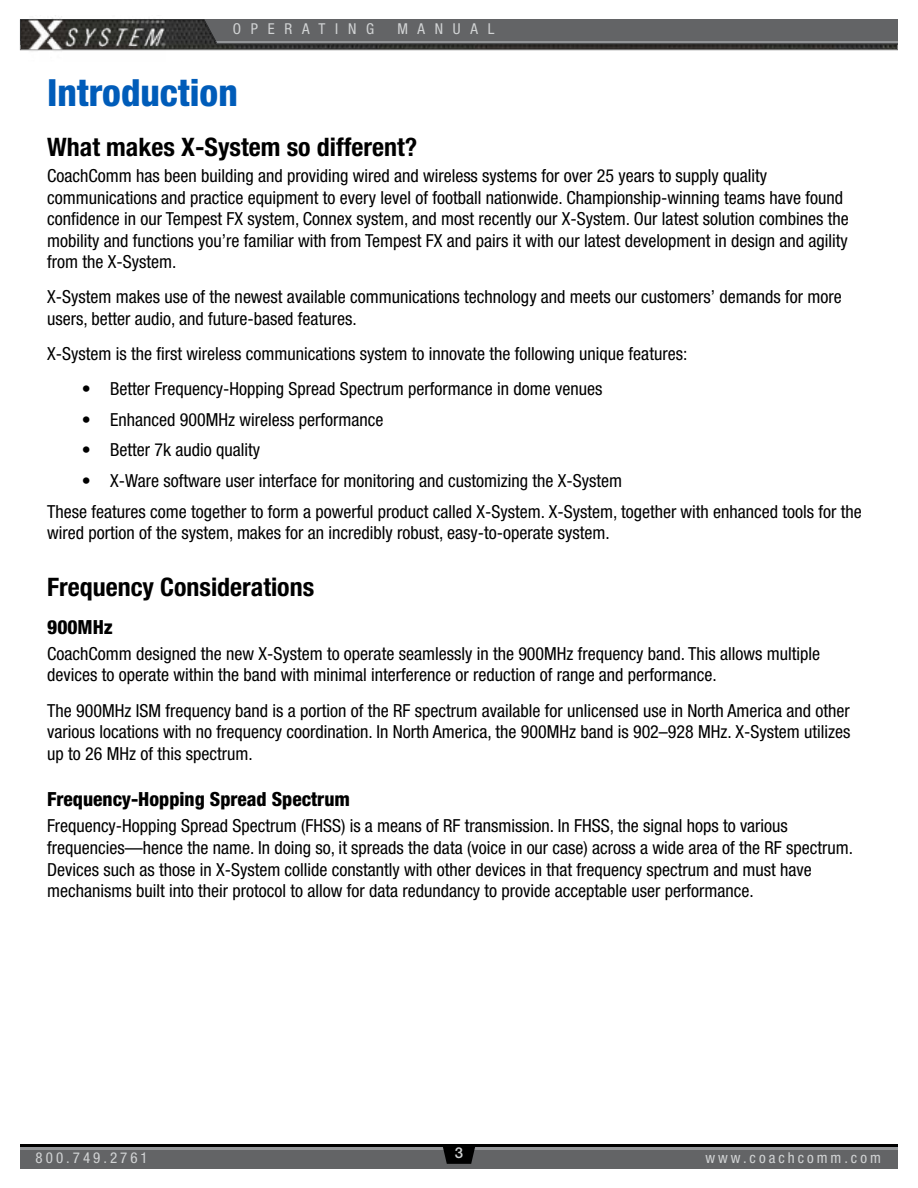
<style>
.page{position:relative;width:918px;height:1188px;background:#fff}
.page>*{position:absolute;margin:0;border:0;box-sizing:border-box;transform-origin:0 0}
.t1{font:800 condensed 37.5px "Helvetica Neue LT Std";color:#005cb9}
.t2{font:700 condensed 25.5px "Helvetica Neue LT Std";color:#000}
.t3{font:800 condensed 19.5px "Helvetica Neue LT Std";color:#000}
.t4{font:condensed 18px/21.6px "Helvetica Neue LT Std";color:#000}
.t5{font:condensed 15px "Helvetica Neue LT Std";letter-spacing:.2em;color:#d1d3d4}
.t6{font:condensed 15px "Helvetica Neue LT Std";letter-spacing:.65em;color:#d1d3d4}
.t7{font:500 15px "Helvetica Neue LT Std";color:#d1d3d4}
</style>
<div class="page">
<div style="left:20px;top:1147px;width:878px;height:22px;background:#636466"></div>
<hr style="left:20px;top:1146px;width:878px;height:4px;background:#939598">
<svg style="left:19px;top:15px;width:879px;height:36px;background:#717273"></svg>
<hr style="left:20px;top:1144px;width:878px;height:3px;background:#000">
<svg style="left:443px;top:1147px;width:32px;height:17px"></svg>
<img style="left:28px;top:16px;width:138px;height:35px">
<p class="t6" style="left:233px;top:20px;width:143px">OPERATING</p>
<p class="t5" style="left:397px;top:20px;width:99px">MANUAL</p>
<h1 class="t1" style="left:47px;top:69px;width:192px">Introduction</h1>
<h2 class="t2" style="left:47px;top:131px;width:371px">What makes X-System so different?</h2>
<p class="t4" style="left:47px;top:165px;width:803px">CoachComm has been building and providing wired and wireless systems for over 25 years to supply quality communications and practice equipment to every level of football nationwide. Championship-winning teams have found confidence in our Tempest FX system, Connex system, and most recently our X-System. Our latest solution combines the mobility and functions you’re familiar with from Tempest FX and pairs it with our latest development in design and agility from the X-System.</p>
<p class="t4" style="left:47px;top:286px;width:796px">X-System makes use of the newest available communications technology and meets our customers’ demands for more users, better audio, and future-based features.</p>
<p class="t4" style="left:47px;top:343px;width:642px">X-System is the first wireless communications system to innovate the following unique features:</p>
<p class="t4" style="left:82px;top:378px;width:522px">• Better Frequency-Hopping Spread Spectrum performance in dome venues</p>
<p class="t4" style="left:82px;top:409px;width:303px">• Enhanced 900MHz wireless performance</p>
<p class="t4" style="left:82px;top:439px;width:180px">• Better 7k audio quality</p>
<p class="t4" style="left:47px;top:465px;width:816px;line-height:30.6px;text-indent:35px">• X-Ware software user interface for monitoring and customizing the X-System<br>These features come together to form a powerful product called X-System. X-System, together with enhanced tools for the</p>
<p class="t4" style="left:47px;top:522px;width:564px">wired portion of the system, makes for an incredibly robust, easy-to-operate system.</p>
<h2 class="t2" style="left:47px;top:572px;width:269px">Frequency Considerations</h2>
<p class="t3" style="left:47px;top:615px;width:67px">900MHz</p>
<p class="t4" style="left:47px;top:643px;width:775px">CoachComm designed the new X-System to operate seamlessly in the 900MHz frequency band. This allows multiple devices to operate within the band with minimal interference or reduction of range and performance.</p>
<p class="t4" style="left:47px;top:699px;width:805px;text-align:justify">The 900MHz ISM frequency band is a portion of the RF spectrum available for unlicensed use in North America and other various locations with no frequency coordination. In North America, the 900MHz band is 902–928 MHz. X-System utilizes up to 26 MHz of this spectrum.</p>
<p class="t3" style="left:47px;top:787px;width:304px">Frequency-Hopping Spread Spectrum</p>
<p class="t4" style="left:47px;top:815px;width:807px">Frequency-Hopping Spread Spectrum (FHSS) is a means of RF transmission. In FHSS, the signal hops to various frequencies—hence the name. In doing so, it spreads the data (voice in our case) across a wide area of the RF spectrum.<br>Devices such as those in X-System collide constantly with other devices in that frequency spectrum and must have mechanisms built into their protocol to allow for data redundancy to provide acceptable user performance.</p>
<p class="t5" style="left:36px;top:1149px;width:114px">800.749.2761</p>
<p class="t7" style="left:455px;top:1144px;width:10px">3</p>
<p class="t5" style="left:705px;top:1149px;width:177px">www.coachcomm.com</p>
</div>
